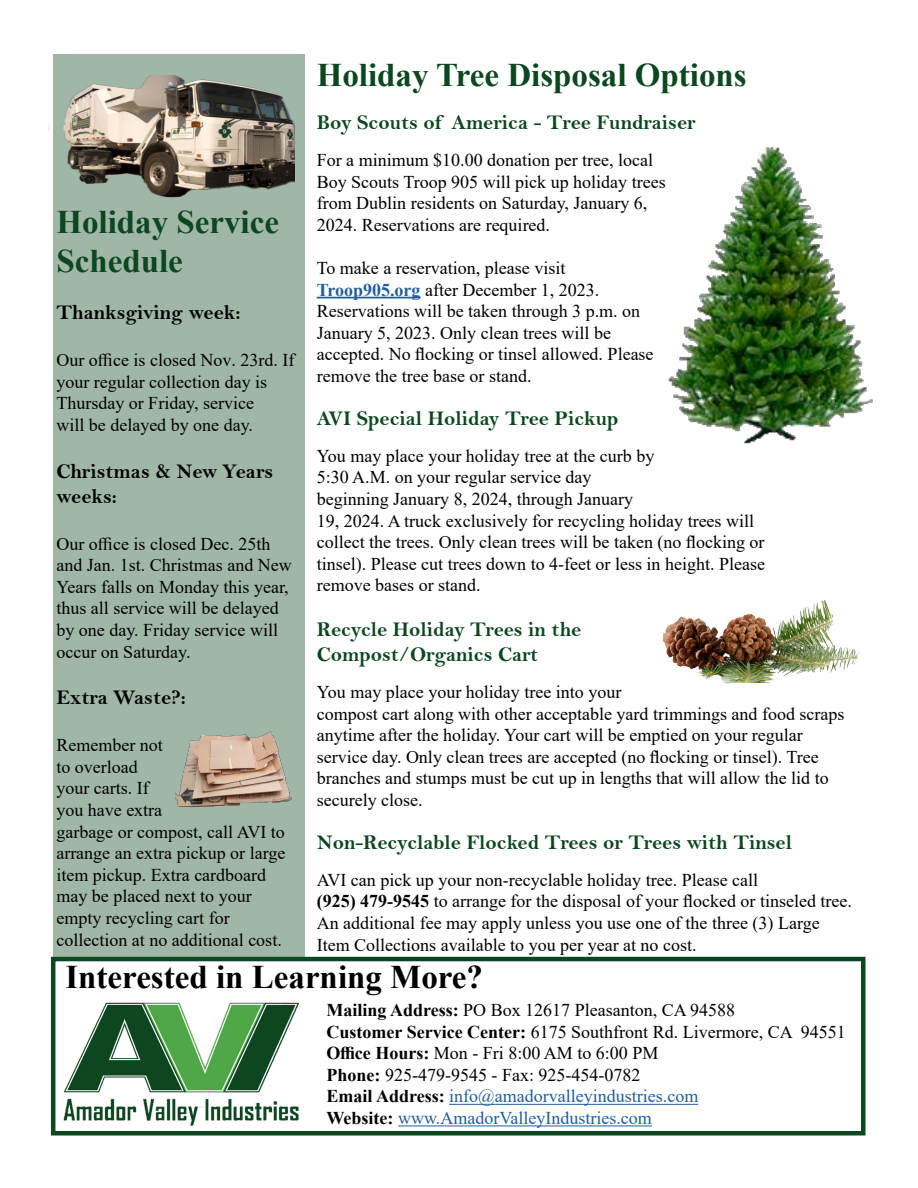
<style>
.page{position:relative;width:918px;height:1188px;background:#fff}
.page>*{position:absolute;margin:0;border:0;box-sizing:border-box;transform-origin:0 0}
.Headline_2{font:700 33px "Times New Roman";color:#0c471f}
.Headline_2-2{font:700 33px "Times New Roman";color:#000}
.Text{font:700 33px/39.6px "Times New Roman";color:#0c471f}
.t1{font:21px "Bell MT Bold";color:#0c471f}
.Text-2{font:21px/25.2px "Bell MT Bold";color:#000}
.Text-3{font:18px/21.6px "Times New Roman";color:#000}
.Text-4{font:18px "Times New Roman";color:#215e9e}
.s1{font-weight:700;color:#215e9e}
.s2{font-weight:700}
.s3{font-weight:700;color:#000}
</style>
<div class="page">
<hr style="left:317px;top:297px;width:104px;height:1px;background:#215e9e">
<img style="left:668px;top:148px;width:205px;height:296px">
<img style="left:662px;top:600px;width:198px;height:84px">
<div style="left:53px;top:55px;width:251px;height:902px;background:#a0b7a8"></div>
<img style="left:48px;top:76px;width:246px;height:122px">
<img style="left:175px;top:731px;width:117px;height:76px">
<div style="left:51px;top:957px;width:815px;height:179px;border:4px solid #0c471f"></div>
<img style="left:63px;top:1002px;width:237px;height:124px">
<hr style="left:449px;top:1104px;width:249px;height:1px;background:#215e9e">
<hr style="left:398px;top:1126px;width:254px;height:1px;background:#215e9e">
<h2 class="Headline_2" style="left:317px;top:51px;width:431px">Holiday Tree Disposal Options</h2>
<h3 class="t1" style="left:317px;top:110px;width:380px">Boy Scouts of America - Tree Fundraiser</h3>
<p class="Text-3" style="left:317px;top:149px;width:351px">For a minimum $10.00 donation per tree, local Boy Scouts Troop 905 will pick up holiday trees from Dublin residents on Saturday, January 6, 2024. Reservations are required.</p>
<p class="Text-3" style="left:317px;top:257px;width:250px">To make a reservation, please visit</p>
<p class="Text-3" style="left:317px;top:278px;width:284px"><span class="s1">Troop905.org</span> after December 1, 2023.</p>
<p class="Text-3" style="left:317px;top:300px;width:325px">Reservations will be taken through 3 p.m. on</p>
<p class="Text-3" style="left:317px;top:321px;width:296px">January 5, 2023. Only clean trees will be</p>
<p class="Text-3" style="left:317px;top:343px;width:338px">accepted. No flocking or tinsel allowed. Please remove the tree base or stand.</p>
<h3 class="t1" style="left:317px;top:406px;width:303px">AVI Special Holiday Tree Pickup</h3>
<p class="Text-3" style="left:317px;top:444px;width:339px">You may place your holiday tree at the curb by<br>5:30 A.M. on your regular service day</p>
<p class="Text-3" style="left:317px;top:488px;width:318px">beginning January 8, 2024, through January</p>
<p class="Text-3" style="left:317px;top:509px;width:439px">19, 2024. A truck exclusively for recycling holiday trees will</p>
<p class="Text-3" style="left:317px;top:531px;width:449px">collect the trees. Only clean trees will be taken (no flocking or</p>
<p class="Text-3" style="left:317px;top:552px;width:450px">tinsel). Please cut trees down to 4-feet or less in height. Please</p>
<p class="Text-3" style="left:317px;top:574px;width:165px">remove bases or stand.</p>
<h3 class="t1" style="left:317px;top:617px;width:266px">Recycle Holiday Trees in the</h3>
<h3 class="t1" style="left:317px;top:642px;width:223px">Compost/Organics Cart</h3>
<p class="Text-3" style="left:317px;top:681px;width:529px">You may place your holiday tree into your<br>compost cart along with other acceptable yard trimmings and food scraps anytime after the holiday. Your cart will be emptied on your regular service day. Only clean trees are accepted (no flocking or tinsel). Tree branches and stumps must be cut up in lengths that will allow the lid to securely close.</p>
<h3 class="t1" style="left:317px;top:830px;width:477px">Non-Recyclable Flocked Trees or Trees with Tinsel</h3>
<p class="Text-3" style="left:317px;top:868px;width:443px">AVI can pick up your non-recyclable holiday tree. Please call</p>
<p class="Text-3" style="left:317px;top:890px;width:537px"><span class="s2">(925) 479-9545</span> to arrange for the disposal of your flocked or tinseled tree.<br>An additional fee may apply unless you use one of the three (3) Large<br>Item Collections available to you per year at no cost.</p>
<p class="Text" style="left:56px;top:201px;width:224px">Holiday Service<br>Schedule</p>
<p class="Text-2" style="left:56px;top:300px;width:186px">Thanksgiving week:</p>
<p class="Text-3" style="left:56px;top:349px;width:240px">Our office is closed Nov. 23rd. If your regular collection day is<br>Thursday or Friday, service<br>will be delayed by one day.</p>
<p class="Text-2" style="left:56px;top:458px;width:218px">Christmas &amp; New Years weeks:</p>
<p class="Text-3" style="left:56px;top:532px;width:237px">Our office is closed Dec. 25th and Jan. 1st. Christmas and New<br>Years falls on Monday this year, thus all service will be delayed by one day. Friday service will occur on Saturday.</p>
<p class="Text-2" style="left:56px;top:685px;width:131px">Extra Waste?:</p>
<p class="Text-3" style="left:56px;top:734px;width:231px">Remember not<br>to overload<br>your carts. If<br>you have extra<br>garbage or compost, call AVI to arrange an extra pickup or large item pickup. Extra cardboard may be placed next to your empty recycling cart for collection at no additional cost.</p>
<h2 class="Headline_2-2" style="left:65px;top:953px;width:419px">Interested in Learning More?</h2>
<p class="Text-3" style="left:327px;top:999px;width:410px"><span class="s2">Mailing Address:</span> PO Box 12617 Pleasanton, CA 94588</p>
<p class="Text-3" style="left:327px;top:1020px;width:521px"><span class="s2">Customer Service Center:</span> 6175 Southfront Rd. Livermore, CA 94551<br><span class="s2">Office Hours:</span> Mon - Fri 8:00 AM to 6:00 PM</p>
<p class="Text-3" style="left:327px;top:1063px;width:315px"><span class="s2">Phone:</span> 925-479-9545 - Fax: 925-454-0782</p>
<p class="Text-4" style="left:327px;top:1084px;width:373px"><span class="s3">Email Address:</span> info@amadorvalleyindustries.com</p>
<p class="Text-4" style="left:327px;top:1105px;width:327px"><span class="s3">Website:</span> www.AmadorValleyIndustries.com</p>
</div>
